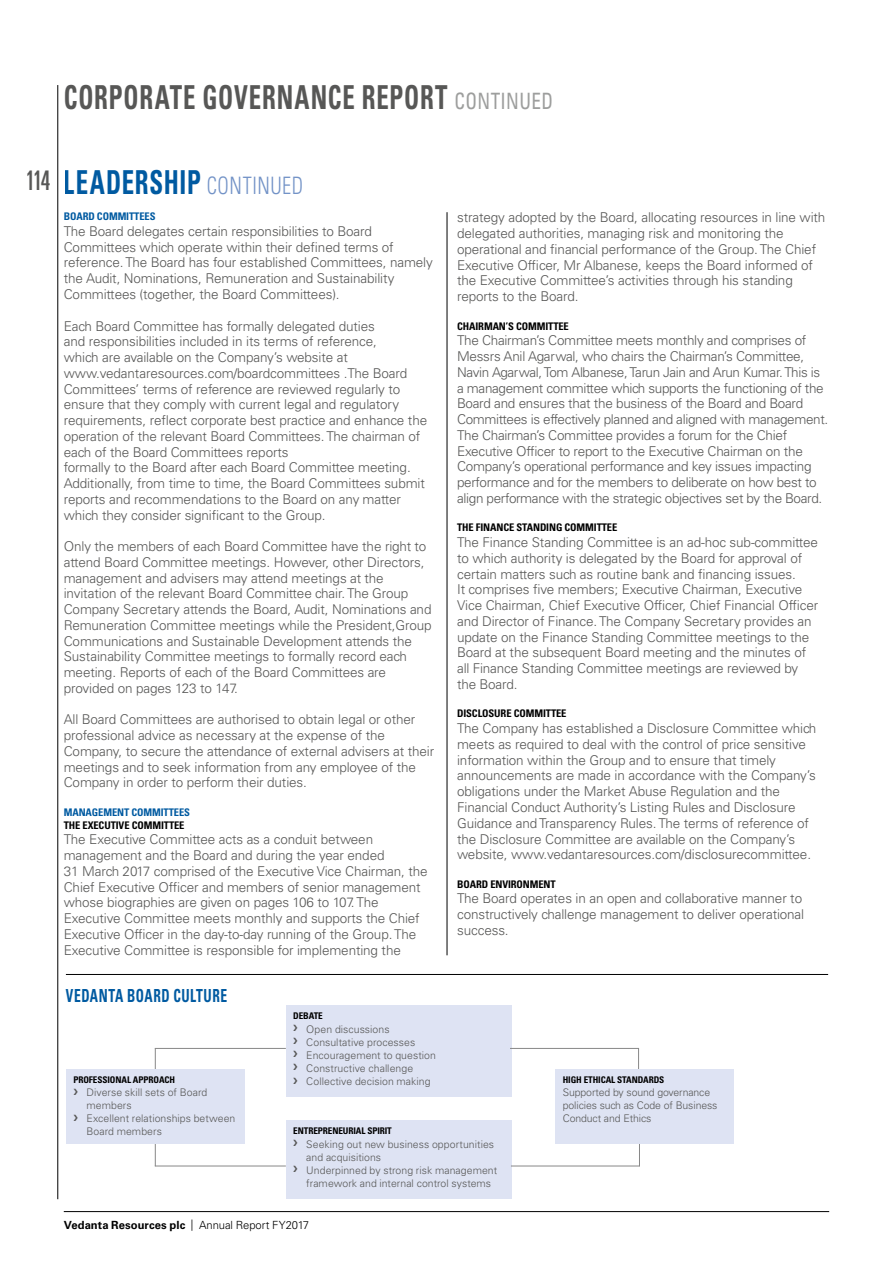
<style>
.page{position:relative;width:893px;height:1263px;background:#fff}
.page>*{position:absolute;margin:0;border:0;box-sizing:border-box;transform-origin:0 0}
.t1{font:700 condensed 33px "Univers LT Std";letter-spacing:.035em;color:#575756;scale:.75 1}
.t2{font:700 condensed 33px "Univers LT Std";letter-spacing:.035em;color:#005aa1;scale:.75 1}
.t3{font:ultra-condensed 27px "Univers LT Std";color:#575756;scale:.95 1}
.t4{font:700 condensed 18px "Univers LT Std";letter-spacing:.035em;color:#005aa1;scale:.75 1}
.t5{font:300 13.5px/15.8px "Univers LT Std";letter-spacing:-.01em;color:#575756}
.t6{font:700 11.25px "Univers LT Std";letter-spacing:.005em;color:#000}
.t7{font:300 10.5px/13px "Univers LT Std";letter-spacing:.005em;color:#575756}
.t8{font:700 condensed 10.5px "Univers LT Std";letter-spacing:-.01em;color:#000}
.t9{font:700 condensed 10.5px "Univers LT Std";letter-spacing:-.01em;color:#005aa1}
.t10{font:700 condensed 9.15px "Univers LT Std";letter-spacing:-.01em;color:#000}
.s1{font-weight:400;font-size:22.5px;color:#9d9e9d}
.s2{font-weight:300;font-size:24px;color:#7393c7}
.s3{font-weight:300}
</style>
<div class="page">
<hr style="left:66px;top:974px;width:762px;height:1px;background:#000">
<hr style="left:447px;top:212px;width:1px;height:743px;background:#000">
<hr style="left:64px;top:1211px;width:765px;height:1px;background:#000">
<hr style="left:57px;top:85px;width:1px;height:1114px;background:#000">
<div style="left:286px;top:1005px;width:225px;height:92px;background:#dee3f3"></div>
<div style="left:286px;top:1120px;width:225px;height:79px;background:#dee3f3"></div>
<hr style="left:155px;top:1048px;width:131px;height:1px;background:#878787">
<hr style="left:155px;top:1048px;width:1px;height:43px;background:#878787">
<hr style="left:510px;top:1048px;width:129px;height:1px;background:#878787">
<hr style="left:638px;top:1048px;width:1px;height:43px;background:#878787">
<hr style="left:155px;top:1165px;width:131px;height:1px;background:#878787">
<hr style="left:155px;top:1125px;width:1px;height:41px;background:#878787">
<hr style="left:511px;top:1165px;width:129px;height:1px;background:#878787">
<hr style="left:639px;top:1125px;width:1px;height:41px;background:#878787">
<div style="left:66px;top:1069px;width:178px;height:74px;background:#dee3f3"></div>
<div style="left:555px;top:1069px;width:179px;height:74px;background:#dee3f3"></div>
<h1 class="t1" style="left:64px;top:77px;width:654px">CORPORATE GOVERNANCE REPORT <span class="s1">CONTINUED</span></h1>
<h2 class="t3" style="left:26px;top:165px;width:28px">114</h2>
<h1 class="t2" style="left:64px;top:162px;width:321px">LEADERSHIP <span class="s2">CONTINUED</span></h1>
<p class="t9" style="left:64px;top:210px;width:93px">BOARD COMMITTEES</p>
<p class="t5" style="left:64px;top:223px;width:371px">The Board delegates certain responsibilities to Board Committees which operate within their defined terms of reference. The Board has four established Committees, namely the Audit, Nominations, Remuneration and Sustainability Committees (together, the Board Committees).</p>
<p class="t5" style="left:64px;top:318px;width:365px">Each Board Committee has formally delegated duties<br>and responsibilities included in its terms of reference,<br>which are available on the Company’s website at www.vedantaresources.com/boardcommittees .The Board Committees’ terms of reference are reviewed regularly to ensure that they comply with current legal and regulatory requirements, reflect corporate best practice and enhance the operation of the relevant Board Committees. The chairman of each of the Board Committees reports<br>formally to the Board after each Board Committee meeting.<br>Additionally, from time to time, the Board Committees submit reports and recommendations to the Board on any matter which they consider significant to the Group.</p>
<p class="t5" style="left:64px;top:538px;width:369px">Only the members of each Board Committee have the right to attend Board Committee meetings. However, other Directors, management and advisers may attend meetings at the invitation of the relevant Board Committee chair. The Group Company Secretary attends the Board, Audit, Nominations and Remuneration Committee meetings while the President,Group Communications and Sustainable Development attends the Sustainability Committee meetings to formally record each meeting. Reports of each of the Board Committees are provided on pages 123 to 147.</p>
<p class="t5" style="left:64px;top:712px;width:372px">All Board Committees are authorised to obtain legal or other professional advice as necessary at the expense of the Company, to secure the attendance of external advisers at their meetings and to seek information from any employee of the Company in order to perform their duties.</p>
<p class="t9" style="left:64px;top:806px;width:128px">MANAGEMENT COMMITTEES</p>
<p class="t8" style="left:64px;top:818px;width:122px">THE EXECUTIVE COMMITTEE</p>
<p class="t5" style="left:64px;top:832px;width:365px">The Executive Committee acts as a conduit between management and the Board and during the year ended<br>31 March 2017 comprised of the Executive Vice Chairman, the Chief Executive Officer and members of senior management whose biographies are given on pages 106 to 107. The Executive Committee meets monthly and supports the Chief Executive Officer in the day-to-day running of the Group. The Executive Committee is responsible for implementing the</p>
<h3 class="t4" style="left:66px;top:985px;width:216px">VEDANTA BOARD CULTURE</h3>
<p class="t5" style="left:457px;top:210px;width:370px">strategy adopted by the Board, allocating resources in line with delegated authorities, managing risk and monitoring the operational and financial performance of the Group. The Chief Executive Officer, Mr Albanese, keeps the Board informed of the Executive Committee’s activities through his standing reports to the Board.</p>
<p class="t8" style="left:457px;top:319px;width:113px">CHAIRMAN’S COMMITTEE</p>
<p class="t5" style="left:457px;top:333px;width:373px">The Chairman’s Committee meets monthly and comprises of Messrs Anil Agarwal, who chairs the Chairman’s Committee, Navin Agarwal, Tom Albanese, Tarun Jain and Arun Kumar. This is a management committee which supports the functioning of the Board and ensures that the business of the Board and Board Committees is effectively planned and aligned with management.<br>The Chairman’s Committee provides a forum for the Chief Executive Officer to report to the Executive Chairman on the Company’s operational performance and key issues impacting performance and for the members to deliberate on how best to align performance with the strategic objectives set by the Board.</p>
<p class="t8" style="left:457px;top:521px;width:162px">THE FINANCE STANDING COMMITTEE</p>
<p class="t5" style="left:457px;top:534px;width:363px">The Finance Standing Committee is an ad-hoc sub-committee to which authority is delegated by the Board for approval of certain matters such as routine bank and financing issues.<br>It comprises five members; Executive Chairman, Executive Vice Chairman, Chief Executive Officer, Chief Financial Officer and Director of Finance. The Company Secretary provides an update on the Finance Standing Committee meetings to the Board at the subsequent Board meeting and the minutes of all Finance Standing Committee meetings are reviewed by the Board.</p>
<p class="t8" style="left:457px;top:707px;width:111px">DISCLOSURE COMMITTEE</p>
<p class="t5" style="left:457px;top:720px;width:361px">The Company has established a Disclosure Committee which meets as required to deal with the control of price sensitive information within the Group and to ensure that timely announcements are made in accordance with the Company’s obligations under the Market Abuse Regulation and the Financial Conduct Authority’s Listing Rules and Disclosure Guidance and Transparency Rules. The terms of reference of the Disclosure Committee are available on the Company’s website, www.vedantaresources.com/disclosurecommittee.</p>
<p class="t8" style="left:457px;top:877px;width:100px">BOARD ENVIRONMENT</p>
<p class="t5" style="left:457px;top:891px;width:349px">The Board operates in an open and collaborative manner to constructively challenge management to deliver operational success.</p>
<p class="t10" style="left:73px;top:1074px;width:103px">PROFESSIONAL APPROACH</p>
<p class="t7" style="left:73px;top:1086px;width:135px">❯ Diverse skill sets of Board</p>
<p class="t7" style="left:86px;top:1099px;width:47px">members</p>
<p class="t7" style="left:73px;top:1112px;width:164px">❯ Excellent relationships between</p>
<p class="t7" style="left:86px;top:1125px;width:77px">Board members</p>
<p class="t10" style="left:293px;top:1010px;width:31px">DEBATE</p>
<p class="t7" style="left:293px;top:1022px;width:144px">❯ Open discussions<br>❯ Consultative processes<br>❯ Encouragement to question ❯ Constructive challenge<br>❯ Collective decision making</p>
<p class="t10" style="left:293px;top:1125px;width:100px">ENTREPRENEURIAL SPIRIT</p>
<p class="t7" style="left:293px;top:1137px;width:202px">❯ Seeking out new business opportunities</p>
<p class="t7" style="left:306px;top:1150px;width:76px">and acquisitions</p>
<p class="t7" style="left:293px;top:1163px;width:205px">❯ Underpinned by strong risk management</p>
<p class="t7" style="left:306px;top:1177px;width:186px">framework and internal control systems</p>
<p class="t6" style="left:64px;top:1218px;width:247px">Vedanta Resources plc <span class="s3">| Annual Report FY2017</span></p>
<p class="t10" style="left:563px;top:1074px;width:103px">HIGH ETHICAL STANDARDS</p>
<p class="t7" style="left:563px;top:1086px;width:156px">Supported by sound governance policies such as Code of Business<br>Conduct and Ethics</p>
</div>
